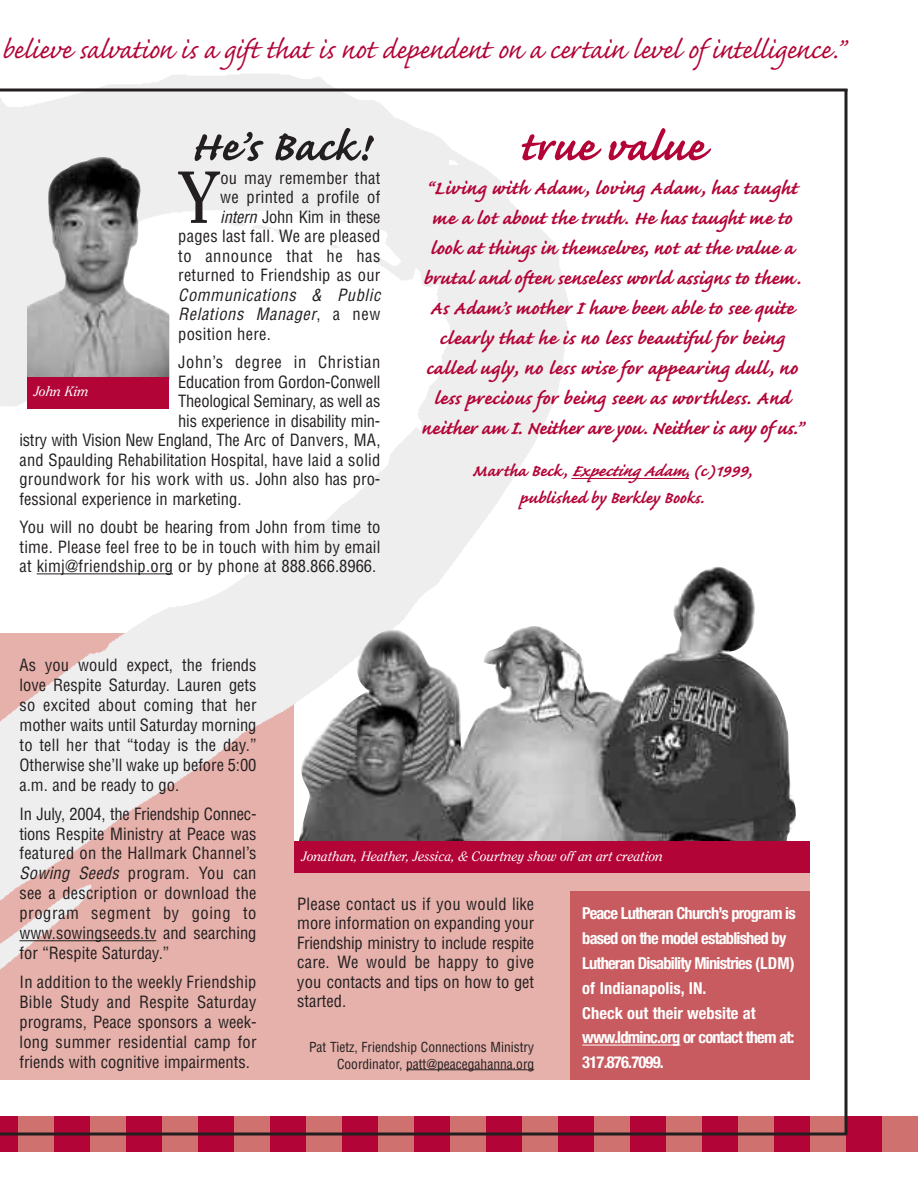
<style>
.page{position:relative;width:918px;height:1188px;background:#fff}
.page>*{position:absolute;margin:0;border:0;box-sizing:border-box;transform-origin:0 0}
.t1{font:73.35px "Clearface";color:#231f20}
.t2{font:700 54px "Caflisch Script";letter-spacing:.005em;color:#231f20}
.t3{font:700 54px "Caflisch Script";color:#b30437}
.t4{font:34.5px "Caflisch Script";letter-spacing:-.01em;color:#b30437}
.t5{font:700 24px/30px "Caflisch Script";color:#b30437;text-align:center}
.t6{font:700 21px/27px "Caflisch Script";color:#b30437;text-align:center}
.t7{font:condensed 16.5px/20px "Helvetica";color:#231f20;text-align:justify}
.t8{font:700 condensed 16.5px/24.8px "Helvetica Neue";letter-spacing:-.05em;color:#fff}
.t9{font:italic condensed 16.5px/19.5px "Helvetica";letter-spacing:.035em;color:#231f20;text-align:justify}
.t10{font:condensed 16.5px "Helvetica";letter-spacing:.035em;color:#231f20}
.t11{font:condensed 13.5px/16.5px "Helvetica";color:#231f20;text-align:right}
.t12{font:italic 13.5px "Clearface";color:#fff}
.s1{font-style:italic}
.s2{font-style:normal}
</style>
<div class="page">
<img style="left:0;top:74px;width:587px;height:1006px">
<div style="left:0;top:1116px;width:18px;height:36px;background:#b30437"></div>
<div style="left:18px;top:1116px;width:36px;height:36px;background:#cf716f"></div>
<div style="left:54px;top:1116px;width:36px;height:36px;background:#b30437"></div>
<div style="left:90px;top:1116px;width:36px;height:36px;background:#cf716f"></div>
<div style="left:126px;top:1116px;width:36px;height:36px;background:#b30437"></div>
<div style="left:162px;top:1116px;width:36px;height:36px;background:#cf716f"></div>
<div style="left:198px;top:1116px;width:36px;height:36px;background:#b30437"></div>
<div style="left:234px;top:1116px;width:36px;height:36px;background:#cf716f"></div>
<div style="left:270px;top:1116px;width:36px;height:36px;background:#b30437"></div>
<div style="left:306px;top:1116px;width:36px;height:36px;background:#cf716f"></div>
<div style="left:342px;top:1116px;width:36px;height:36px;background:#b30437"></div>
<div style="left:378px;top:1116px;width:36px;height:36px;background:#cf716f"></div>
<div style="left:414px;top:1116px;width:36px;height:36px;background:#b30437"></div>
<div style="left:450px;top:1116px;width:36px;height:36px;background:#cf716f"></div>
<div style="left:486px;top:1116px;width:36px;height:36px;background:#b30437"></div>
<div style="left:522px;top:1116px;width:36px;height:36px;background:#cf716f"></div>
<div style="left:558px;top:1116px;width:36px;height:36px;background:#b30437"></div>
<div style="left:594px;top:1116px;width:36px;height:36px;background:#cf716f"></div>
<div style="left:630px;top:1116px;width:36px;height:36px;background:#b30437"></div>
<div style="left:666px;top:1116px;width:36px;height:36px;background:#cf716f"></div>
<div style="left:702px;top:1116px;width:36px;height:36px;background:#b30437"></div>
<div style="left:738px;top:1116px;width:36px;height:36px;background:#cf716f"></div>
<div style="left:774px;top:1116px;width:36px;height:36px;background:#b30437"></div>
<div style="left:810px;top:1116px;width:36px;height:36px;background:#cf716f"></div>
<div style="left:846px;top:1116px;width:36px;height:36px;background:#b30437"></div>
<div style="left:882px;top:1116px;width:36px;height:36px;background:#cf716f"></div>
<svg style="left:0;top:88px;width:848px;height:4px;background:#585556"></svg>
<svg style="left:0;top:1132px;width:846px;height:4px;background:#4a252c"></svg>
<svg style="left:844px;top:89px;width:4px;height:1046px;background:#595556"></svg>
<div style="left:570px;top:891px;width:240px;height:189px;background:#c75b5f"></div>
<hr style="left:582px;top:1045px;width:33px;height:1px;background:#fff">
<hr style="left:614px;top:1045px;width:66px;height:1px;background:#fff">
<hr style="left:20px;top:940px;width:33px;height:1px;background:#231f20">
<hr style="left:52px;top:940px;width:104px;height:1px;background:#231f20">
<img style="left:298px;top:566px;width:499px;height:276px">
<hr style="left:406px;top:1069px;width:121px;height:1px;background:#231f20">
<div style="left:294px;top:842px;width:516px;height:31px;background:#b30437"></div>
<hr style="left:37px;top:573px;width:128px;height:1px;background:#231f20">
<hr style="left:571px;top:478px;width:114px;height:1px;background:#b30437">
<img style="left:27px;top:157px;width:142px;height:221px">
<div style="left:27px;top:378px;width:142px;height:31px;background:#b30437"></div>
<h3 class="t4" style="left:2px;top:26px;width:843px">believe salvation is a gift that is not dependent on a certain level of intelligence.”</h3>
<h2 class="t2" style="left:190px;top:110px;width:181px">He’s Back!</h2>
<h1 class="t1" style="left:179px;top:168px;width:42px">Y</h1>
<p class="t7" style="left:178px;top:168px;width:204px;line-height:19.5px;text-align:right">ou may remember that<br>we printed a profile of<br><span class="s1">intern</span> John Kim in these pages last fall. We are pleased to announce that he has returned to Friendship as our</p>
<p class="t9" style="left:178px;top:285px;width:204px">Communications &amp; Public Relations Manager<span class="s2">, a new position here.</span></p>
<p class="t10" style="left:178px;top:353px;width:204px">John’s degree in Christian</p>
<p class="t7" style="left:178px;top:372px;width:204px">Education from Gordon-Conwell</p>
<p class="t7" style="left:178px;top:392px;width:204px">Theological Seminary, as well as</p>
<p class="t7" style="left:178px;top:411px;width:204px">his experience in disability min-</p>
<p class="t7" style="left:20px;top:431px;width:363px">istry with Vision New England, The Arc of Danvers, MA,</p>
<p class="t7" style="left:20px;top:450px;width:362px">and Spaulding Rehabilitation Hospital, have laid a solid</p>
<p class="t7" style="left:20px;top:470px;width:362px">groundwork for his work with us. John also has pro-</p>
<p class="t7" style="left:20px;top:489px;width:224px">fessional experience in marketing.</p>
<p class="t7" style="left:20px;top:518px;width:362px;line-height:19.5px">You will no doubt be hearing from John from time to time. Please feel free to be in touch with him by email at kimj@friendship.org or by phone at 888.866.8966.</p>
<p class="t12" style="left:34px;top:385px;width:56px">John Kim</p>
<h2 class="t3" style="left:520px;top:110px;width:186px">true value</h2>
<p class="t5" style="left:421px;top:171px;width:383px">“Living with Adam, loving Adam, has taught me a lot about the truth. He has taught me to look at things in themselves, not at the value a brutal and often senseless world assigns to them.<br>As Adam’s mother I have been able to see quite clearly that he is no less beautiful for being called ugly, no less wise for appearing dull, no less precious for being seen as worthless. And neither am I. Neither are you. Neither is any of us.”</p>
<p class="t6" style="left:472px;top:456px;width:281px">Martha Beck, <span class="s1">Expecting Adam</span>, (c)1999, published by Berkley Books.</p>
<p class="t7" style="left:20px;top:655px;width:239px">As you would expect, the friends love Respite Saturday. Lauren gets so excited about coming that her mother waits until Saturday morning to tell her that “today is the day.” Otherwise she’ll wake up before 5:00 a.m. and be ready to go.</p>
<p class="t7" style="left:19px;top:804px;width:239px">In July, 2004, the Friendship Connec&shy;tions Respite Ministry at Peace was featured on the Hallmark Channel’s <span class="s1">Sowing Seeds</span> program. You can see a description or download the program segment by going to www.sowingseeds.tv and searching for “Respite Saturday.”</p>
<p class="t7" style="left:19px;top:973px;width:239px">In addition to the weekly Friendship Bible Study and Respite Saturday programs, Peace sponsors a week&shy;long summer residential camp for friends with cognitive impairments.</p>
<p class="t12" style="left:302px;top:851px;width:363px">Jonathan, Heather, Jessica, &amp; Courtney show off an art creation</p>
<p class="t7" style="left:297px;top:894px;width:239px;line-height:19.5px">Please contact us if you would like more information on expanding your Friendship ministry to include respite care. We would be happy to give you contacts and tips on how to get started.</p>
<p class="t11" style="left:309px;top:1039px;width:227px">Pat Tietz, Friendship Connections Ministry<br>Coordinator, patt@peacegahanna.org</p>
<p class="t8" style="left:582px;top:903px;width:215px">Peace Lutheran Church’s program is based on the model established by<br>Lutheran Disability Ministries (LDM) of Indianapolis, IN.<br>Check out their website at www.ldminc.org or contact them at:<br>317.876.7099.</p>
</div>
